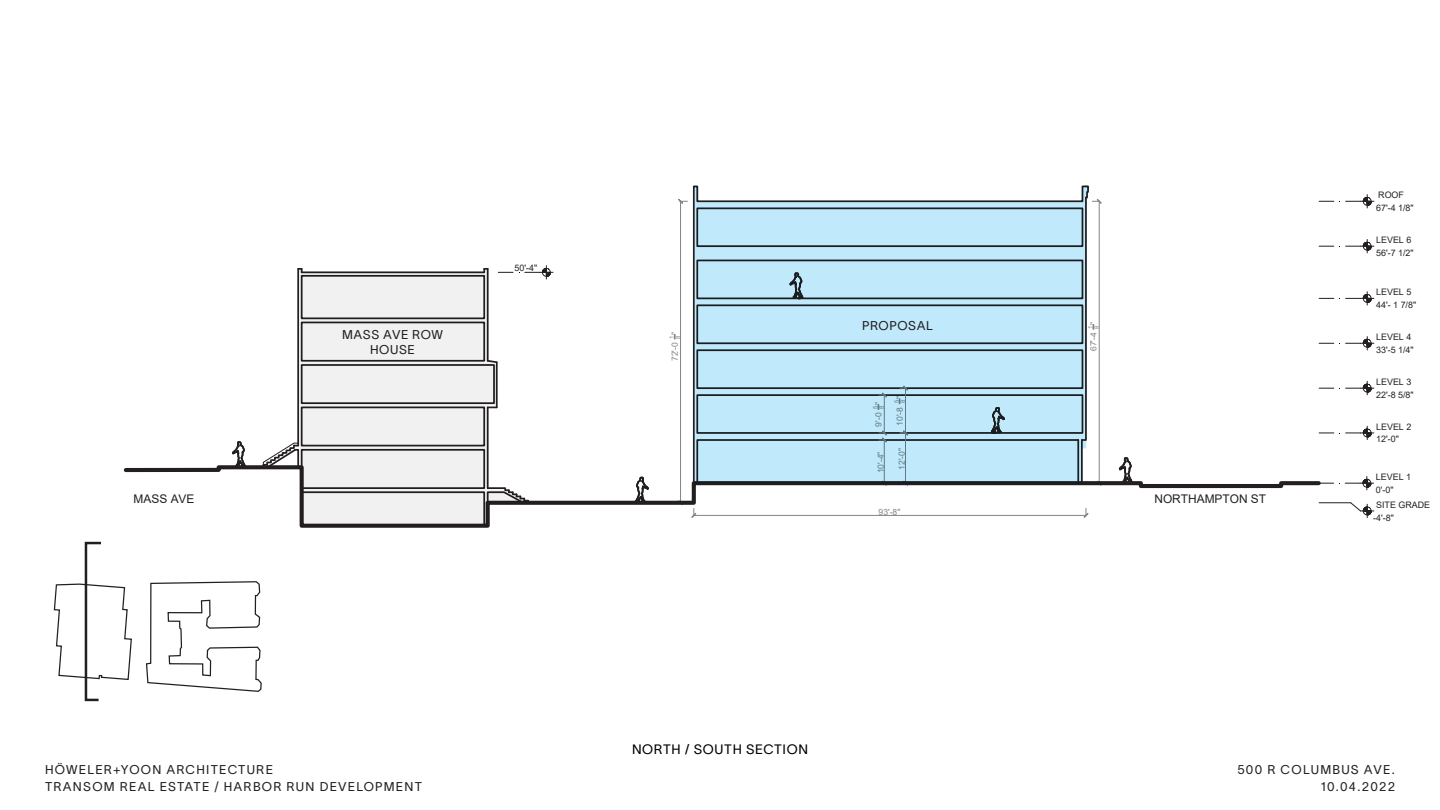
<style>
.page{position:relative;width:1440px;height:810px;background:#fff}
.page>*{position:absolute;margin:0;border:0;box-sizing:border-box;transform-origin:0 0}
.t1{font:13.38px "Lausanne 300";letter-spacing:.05em;color:#000}
.t2{font:12.5px/17.5px "Lausanne 300";letter-spacing:.1em;color:#231f20}
.t3{font:12.5px "Lausanne 300";letter-spacing:.04em;color:#231f20}
.t4{font:12.5px "Lausanne 300";letter-spacing:.05em;color:#231f20}
.t5{font:11.88px "Arial";color:#231f20}
.t6{font:8.88px "Arial";color:#231f20}
.t7{font:8.5px "Arial";letter-spacing:-.005em;color:#828487}
.t8{font:6px/6.5px "Arial";color:#828487}
</style>
<div class="page">
<svg style="left:232px;top:441px;width:13px;height:22px"></svg>
<svg style="left:1123px;top:457px;width:8px;height:6px"></svg>
<svg style="left:1319px;top:388px;width:15px;height:1px"></svg>
<svg style="left:1319px;top:201px;width:15px;height:1px"></svg>
<svg style="left:1319px;top:433px;width:15px;height:1px"></svg>
<svg style="left:1319px;top:343px;width:15px;height:1px"></svg>
<svg style="left:1319px;top:298px;width:15px;height:1px"></svg>
<svg style="left:1319px;top:246px;width:15px;height:1px"></svg>
<svg style="left:262px;top:443px;width:38px;height:20px"></svg>
<hr style="left:297px;top:269px;width:2px;height:177px;background:#231f20">
<svg style="left:1082px;top:185px;width:19px;height:257px"></svg>
<hr style="left:1099px;top:201px;width:1px;height:282px;background:#828487">
<svg style="left:678px;top:199px;width:9px;height:5px"></svg>
<hr style="left:680px;top:201px;width:1px;height:302px;background:#828487">
<svg style="left:1345px;top:381px;width:29px;height:15px"></svg>
<svg style="left:1345px;top:194px;width:30px;height:15px"></svg>
<svg style="left:1323px;top:476px;width:52px;height:42px"></svg>
<svg style="left:1345px;top:425px;width:30px;height:15px"></svg>
<svg style="left:1345px;top:336px;width:29px;height:15px"></svg>
<svg style="left:531px;top:265px;width:23px;height:15px"></svg>
<svg style="left:1345px;top:291px;width:30px;height:15px"></svg>
<svg style="left:1345px;top:239px;width:30px;height:15px"></svg>
<svg style="left:123px;top:463px;width:1200px;height:65px"></svg>
<svg style="left:695px;top:186px;width:394px;height:298px;background:#b3d7e6"></svg>
<svg style="left:300px;top:269px;width:231px;height:257px;fill:#f1f1f1"></svg>
<svg style="left:145px;top:581px;width:117px;height:111px"></svg>
<svg style="left:53px;top:541px;width:79px;height:161px"></svg>
<p class="t6" style="left:1378px;top:189px;width:27px">ROOF</p>
<p class="t6" style="left:1376px;top:202px;width:39px">67'-4 1/8"</p>
<p class="t6" style="left:1376px;top:234px;width:37px">LEVEL 6</p>
<p class="t3" style="left:342px;top:327px;width:102px">MASS AVE ROW</p>
<p class="t2" style="left:370px;top:340px;width:46px">HOUSE</p>
<p class="t6" style="left:515px;top:261px;width:24px">50'-4"</p>
<p class="t8" style="left:669px;top:339px;width:8px;rotate:-90deg">1<br>8<sup>"</sup></p>
<p class="t7" style="left:669px;top:361px;width:20px;rotate:-90deg">72'-0</p>
<p class="t4" style="left:862px;top:318px;width:72px">PROPOSAL</p>
<p class="t8" style="left:872px;top:409px;width:8px;rotate:-90deg">5<br>8<sup>"</sup></p>
<p class="t7" style="left:873px;top:427px;width:15px;rotate:-90deg">9'-0</p>
<p class="t8" style="left:893px;top:403px;width:8px;rotate:-90deg">5<br>8<sup>"</sup></p>
<p class="t7" style="left:894px;top:426px;width:20px;rotate:-90deg">10'-8</p>
<p class="t7" style="left:875px;top:473px;width:23px;rotate:-90deg">10'-4"</p>
<p class="t7" style="left:896px;top:470px;width:23px;rotate:-90deg">12'-0"</p>
<p class="t8" style="left:1087px;top:329px;width:8px;rotate:-90deg">1<br>8<sup>"</sup></p>
<p class="t7" style="left:1088px;top:351px;width:20px;rotate:-90deg">67'-4</p>
<p class="t5" style="left:134px;top:490px;width:62px">MASS AVE</p>
<p class="t5" style="left:1154px;top:490px;width:113px">NORTHAMPTON ST</p>
<p class="t7" style="left:879px;top:506px;width:23px">93'-8"</p>
<p class="t1" style="left:632px;top:741px;width:177px">NORTH / SOUTH SECTION</p>
<p class="t6" style="left:1376px;top:246px;width:39px">56'-7 1/2"</p>
<p class="t6" style="left:1376px;top:286px;width:37px">LEVEL 5</p>
<p class="t6" style="left:1376px;top:299px;width:42px">44'- 1 7/8"</p>
<p class="t6" style="left:1376px;top:344px;width:39px">33'-5 1/4"</p>
<p class="t6" style="left:1376px;top:388px;width:39px">22'-8 5/8"</p>
<p class="t6" style="left:1376px;top:331px;width:37px">LEVEL 4</p>
<p class="t6" style="left:1376px;top:376px;width:37px">LEVEL 3</p>
<p class="t6" style="left:1376px;top:421px;width:37px">LEVEL 2</p>
<p class="t6" style="left:1376px;top:433px;width:24px">12'-0"</p>
<p class="t6" style="left:1376px;top:471px;width:37px">LEVEL 1</p>
<p class="t6" style="left:1376px;top:483px;width:19px">0'-0"</p>
<p class="t6" style="left:1376px;top:499px;width:56px">SITE GRADE</p>
<p class="t6" style="left:1373px;top:512px;width:22px">-4'-8"</p>
<h2 class="t2" style="left:45px;top:760px;width:378px">HÖWELER+YOON ARCHITECTURE<br>TRANSOM REAL ESTATE / HARBOR RUN DEVELOPMENT</h2>
<h2 class="t2" style="left:1237px;top:760px;width:159px;text-align:right">500 R COLUMBUS AVE.<br>10.04.2022</h2>
</div>
